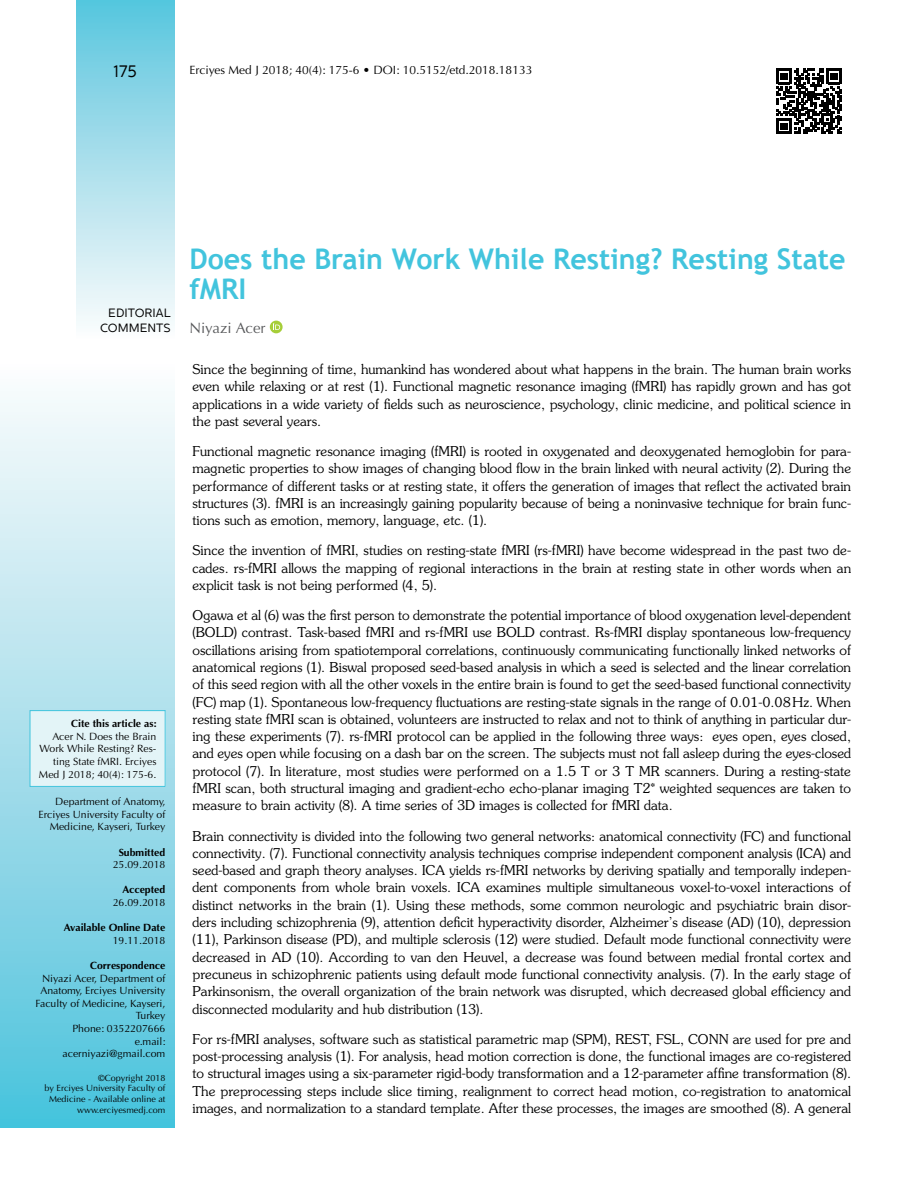
<style>
.page{position:relative;width:915px;height:1191px;background:#fff}
.page>*{position:absolute;margin:0;border:0;box-sizing:border-box;transform-origin:0 0}
.t1{font:700 28.5px/30px "Trebuchet MS";color:#42c4dd}
.t2{font:16.5px "Centrale Sans";color:#000}
.t3{font:15px "Optima Normal Tr";color:#58595b}
.t4{font:300 13.5px/17.2px "Souvenir Std";color:#000;text-align:justify}
.t5{font:12px "Optima Normal Tr";color:#000}
.t6{font:12px/14.4px "Centrale Sans";color:#000;text-align:right}
.t7{font:10.5px/12.6px "Optima Normal Tr";color:#000;text-align:right}
.t8{font:10.5px "Optima Bold Tr";color:#000}
.t9{font:9px/10.8px "Optima Normal Tr";color:#000;text-align:right}
</style>
<div class="page">
<div style="left:76px;top:0;width:98px;height:338px;background:linear-gradient(to bottom,#5ac5dd,#fdfcfc)"></div>
<div style="left:0;top:364px;width:174px;height:763px;background:linear-gradient(to bottom,#fffcfc,#4dc2dc)"></div>
<div style="left:270px;top:320px;width:12px;height:13px;background:#a6ce39;border-radius:50%"></div>
<svg style="left:273px;top:323px;width:7px;height:7px"></svg>
<div style="left:30px;top:710px;width:135px;height:76px;background:#e3f4f7"></div>
<div style="left:30px;top:710px;width:135px;height:76px;border:1px solid #42c4dd"></div>
<svg style="left:776px;top:69px;width:65px;height:65px"></svg>
<p class="t2" style="left:114px;top:62px;width:25px">175</p>
<p class="t5" style="left:189px;top:62px;width:344px">Erciyes Med J 2018; 40(4): 175-6 • DOI: 10.5152/etd.2018.18133</p>
<p class="t6" style="left:100px;top:306px;width:72px">EDITORIAL<br>COMMENTS</p>
<p class="t8" style="left:71px;top:717px;width:87px">Cite this article as:</p>
<p class="t7" style="left:39px;top:730px;width:119px">Acer N. Does the Brain<br>Work While Resting? Res&shy;ting State fMRI. Erciyes<br>Med J 2018; 40(4): 175-6.</p>
<p class="t7" style="left:38px;top:795px;width:128px">Department of Anatomy,<br>Erciyes University Faculty of<br>Medicine, Kayseri, Turkey</p>
<p class="t8" style="left:119px;top:845px;width:48px">Submitted</p>
<p class="t7" style="left:113px;top:858px;width:54px">25.09.2018</p>
<p class="t8" style="left:122px;top:883px;width:44px">Accepted</p>
<p class="t7" style="left:113px;top:896px;width:54px">26.09.2018</p>
<p class="t8" style="left:64px;top:921px;width:103px">Available Online Date</p>
<p class="t7" style="left:113px;top:934px;width:54px">19.11.2018</p>
<p class="t8" style="left:90px;top:959px;width:77px">Correspondence</p>
<p class="t7" style="left:35px;top:971px;width:131px">Niyazi Acer, Department of<br>Anatomy, Erciyes University<br>Faculty of Medicine, Kayseri,<br>Turkey<br>Phone: 0352207666<br>e.mail: acerniyazi@gmail.com</p>
<p class="t9" style="left:45px;top:1072px;width:122px">©Copyright 2018<br>by Erciyes University Faculty of<br>Medicine - Available online at www.erciyesmedj.com</p>
<h1 class="t1" style="left:189px;top:244px;width:657px">Does the Brain Work While Resting? Resting State fMRI</h1>
<p class="t3" style="left:189px;top:319px;width:78px">Niyazi Acer</p>
<p class="t4" style="left:192px;top:360px;width:660px">Since the beginning of time, humankind has wondered about what happens in the brain. The human brain works even while relaxing or at rest (1). Functional magnetic resonance imaging (fMRI) has rapidly grown and has got applications in a wide variety of fields such as neuroscience, psychology, clinic medicine, and political science in the past several years.</p>
<p class="t4" style="left:192px;top:442px;width:660px">Functional magnetic resonance imaging (fMRI) is rooted in oxygenated and deoxygenated hemoglobin for para&shy;magnetic properties to show images of changing blood flow in the brain linked with neural activity (2). During the performance of different tasks or at resting state, it offers the generation of images that reflect the activated brain structures (3). fMRI is an increasingly gaining popularity because of being a noninvasive technique for brain func&shy;tions such as emotion, memory, language, etc. (1).</p>
<p class="t4" style="left:192px;top:542px;width:660px">Since the invention of fMRI, studies on resting-state fMRI (rs-fMRI) have become widespread in the past two de&shy;cades. rs-fMRI allows the mapping of regional interactions in the brain at resting state in other words when an explicit task is not being performed (4, 5).</p>
<p class="t4" style="left:192px;top:606px;width:660px">Ogawa et al (6) was the first person to demonstrate the potential importance of blood oxygenation level-dependent (BOLD) contrast. Task-based fMRI and rs-fMRI use BOLD contrast. Rs-fMRI display spontaneous low-frequency oscillations arising from spatiotemporal correlations, continuously communicating functionally linked networks of anatomical regions (1). Biswal proposed seed-based analysis in which a seed is selected and the linear correlation of this seed region with all the other voxels in the entire brain is found to get the seed-based functional connectivity (FC) map (1). Spontaneous low-frequency fluctuations are resting-state signals in the range of 0.01-0.08Hz. When resting state fMRI scan is obtained, volunteers are instructed to relax and not to think of anything in particular dur&shy;ing these experiments (7). rs-fMRI protocol can be applied in the following three ways: eyes open, eyes closed, and eyes open while focusing on a dash bar on the screen. The subjects must not fall asleep during the eyes-closed protocol (7). In literature, most studies were performed on a 1.5 T or 3 T MR scanners. During a resting-state fMRI scan, both structural imaging and gradient-echo echo-planar imaging T2* weighted sequences are taken to measure to brain activity (8). A time series of 3D images is collected for fMRI data.</p>
<p class="t4" style="left:192px;top:827px;width:660px">Brain connectivity is divided into the following two general networks: anatomical connectivity (FC) and functional connectivity. (7). Functional connectivity analysis techniques comprise independent component analysis (ICA) and seed-based and graph theory analyses. ICA yields rs-fMRI networks by deriving spatially and temporally indepen&shy;dent components from whole brain voxels. ICA examines multiple simultaneous voxel-to-voxel interactions of distinct networks in the brain (1). Using these methods, some common neurologic and psychiatric brain disor&shy;ders including schizophrenia (9), attention deficit hyperactivity disorder, Alzheimer’s disease (AD) (10), depression (11), Parkinson disease (PD), and multiple sclerosis (12) were studied. Default mode functional connectivity were decreased in AD (10). According to van den Heuvel, a decrease was found between medial frontal cortex and precuneus in schizophrenic patients using default mode functional connectivity analysis. (7). In the early stage of Parkinsonism, the overall organization of the brain network was disrupted, which decreased global efficiency and disconnected modularity and hub distribution (13).</p>
<p class="t4" style="left:192px;top:1030px;width:660px">For rs-fMRI analyses, software such as statistical parametric map (SPM), REST, FSL, CONN are used for pre and post-processing analysis (1). For analysis, head motion correction is done, the functional images are co-registered to structural images using a six-parameter rigid-body transformation and a 12-parameter affine transformation (8).<br>The preprocessing steps include slice timing, realignment to correct head motion, co-registration to anatomical images, and normalization to a standard template. After these processes, the images are smoothed (8). A general</p>
</div>
